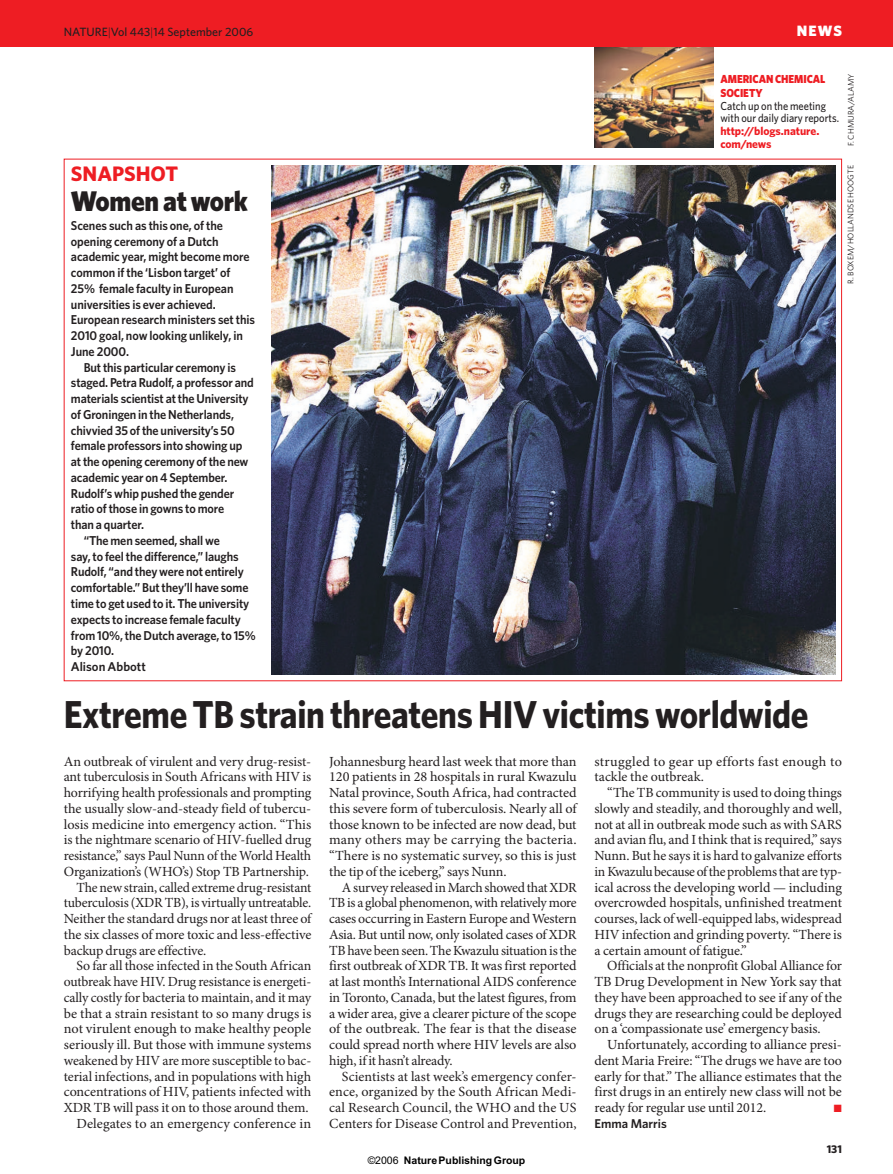
<style>
.page{position:relative;width:893px;height:1174px;background:#fff}
.page>*{position:absolute;margin:0;border:0;box-sizing:border-box;transform-origin:0 0}
.t1{font:700 39px "Whitney";letter-spacing:-.01em;color:#231f20;scale:.9 1}
.t2{font:900 28.5px "Whitney";letter-spacing:-.01em;color:#231f20;scale:.95 1}
.t3{font:700 21px "Whitney";color:#ee1d23}
.t4{font:900 15px "Whitney";color:#fff}
.t5{font:13.95px/15.8px "Minion Pro";letter-spacing:-.005em;color:#231f20;text-align:justify}
.t6{font:13.95px/15.8px "Minion Pro";letter-spacing:.015em;color:#231f20}
.t7{font:600 12.9px/15.8px "Whitney";letter-spacing:-.01em;color:#231f20;scale:.95 1}
.t8{font:600 12.75px "Whitney";color:#231f20}
.t9{font:500 12px "Whitney";color:#231f20}
.t10{font:500 11.7px/12.8px "Whitney";color:#231f20;scale:.9 1}
.t11{font:700 11.7px/12.8px "Whitney";letter-spacing:-.005em;color:#ee1d23}
.t12{font:900 11.7px/13.5px "Whitney";letter-spacing:-.005em;color:#ee1d23;scale:.9 1}
.t13{font:700 11.25px "Whitney";color:#231f20}
.t14{font:700 10.5px "Arial";color:#000}
.t15{font:10.5px "Zapf Dingbats";color:#ee1d23}
.t16{font:8.25px "Whitney";color:#231f20}
.s1{font-weight:300}
.s2{font-weight:400}
.s3{font-family:"Arial MT2";font-weight:400}
</style>
<div class="page">
<img style="left:271px;top:165px;width:565px;height:509px">
<img style="left:594px;top:47px;width:120px;height:100px">
<div style="left:0;top:0;width:893px;height:47px;background:#ee1d23"></div>
<p class="t9" style="left:64px;top:27px;width:191px">NATURE<span class="s1">|</span>Vol 443<span class="s1">|</span>14 September 2006</p>
<p class="t4" style="left:797px;top:25px;width:47px">NEWS</p>
<h3 class="t3" style="left:71px;top:165px;width:109px">SNAPSHOT</h3>
<h2 class="t2" style="left:71px;top:190px;width:188px">Women at work</h2>
<p class="t7" style="left:71px;top:218px;width:195px">Scenes such as this one, of the opening ceremony of a Dutch academic year, might become more common if the ‘Lisbon target’ of<br>25% female faculty in European universities is ever achieved.<br>European research ministers set this<br>2010 goal, now looking unlikely, in<br>June 2000.</p>
<p class="t7" style="left:84px;top:360px;width:162px">But this particular ceremony is</p>
<p class="t7" style="left:71px;top:376px;width:194px">staged. Petra Rudolf, a professor and</p>
<p class="t7" style="left:71px;top:392px;width:189px">materials scientist at the University</p>
<p class="t7" style="left:71px;top:407px;width:173px">of Groningen in the Netherlands,</p>
<p class="t7" style="left:71px;top:423px;width:174px">chivvied 35 of the university’s 50</p>
<p class="t7" style="left:71px;top:439px;width:182px">female professors into showing up</p>
<p class="t7" style="left:71px;top:455px;width:188px">at the opening ceremony of the new</p>
<p class="t7" style="left:71px;top:470px;width:166px">academic year on 4 September.</p>
<p class="t7" style="left:71px;top:486px;width:173px">Rudolf’s whip pushed the gender</p>
<p class="t7" style="left:71px;top:502px;width:163px">ratio of those in gowns to more</p>
<p class="t7" style="left:71px;top:518px;width:78px">than a quarter.</p>
<p class="t7" style="left:84px;top:533px;width:145px">“The men seemed, shall we</p>
<p class="t7" style="left:71px;top:549px;width:178px">say, to feel the difference,” laughs</p>
<p class="t7" style="left:71px;top:565px;width:184px">Rudolf, “and they were not entirely</p>
<p class="t7" style="left:71px;top:581px;width:188px">comfortable.” But they’ll have some</p>
<p class="t7" style="left:71px;top:596px;width:189px">time to get used to it. The university</p>
<p class="t7" style="left:71px;top:612px;width:180px">expects to increase female faculty</p>
<p class="t7" style="left:71px;top:628px;width:196px">from 10%, the Dutch average, to 15%</p>
<p class="t7" style="left:71px;top:644px;width:47px">by 2010.</p>
<p class="t8" style="left:71px;top:662px;width:76px">Alison Abbott</p>
<p class="t12" style="left:720px;top:73px;width:118px">AMERICAN CHEMICAL<br>SOCIETY</p>
<p class="t10" style="left:720px;top:100px;width:133px">Catch up on the meeting with our daily diary reports.</p>
<p class="t11" style="left:720px;top:126px;width:100px">http://blogs.nature. com/news</p>
<p class="t16" style="left:848px;top:146px;width:74px;rotate:-90deg">F. CHMURA/ALAMY</p>
<p class="t16" style="left:847px;top:284px;width:120px;rotate:-90deg">R. BOXEM/HOLLANDSE HOOGTE</p>
<h1 class="t1" style="left:64px;top:700px;width:829px">Extreme TB strain threatens HIV victims worldwide</h1>
<p class="t5" style="left:64px;top:754px;width:249px">An outbreak of virulent and very drug-resist-</p>
<p class="t5" style="left:64px;top:770px;width:249px">ant tuberculosis in South Africans with HIV is</p>
<p class="t5" style="left:64px;top:786px;width:249px">horrifying health professionals and prompting</p>
<p class="t5" style="left:64px;top:801px;width:249px">the usually slow-and-steady field of tubercu-</p>
<p class="t5" style="left:64px;top:817px;width:249px">losis medicine into emergency action. “This</p>
<p class="t5" style="left:64px;top:833px;width:249px">is the nightmare scenario of HIV-fuelled drug</p>
<p class="t5" style="left:64px;top:849px;width:249px">resistance,” says Paul Nunn of the World Health</p>
<p class="t5" style="left:64px;top:864px;width:247px">Organization’s (WHO’s) Stop TB Partnership.</p>
<p class="t5" style="left:77px;top:880px;width:236px">The new strain, called extreme drug-resistant</p>
<p class="t5" style="left:64px;top:896px;width:249px">tuberculosis (XDR TB), is virtually untreatable.</p>
<p class="t5" style="left:64px;top:912px;width:249px">Neither the standard drugs nor at least three of</p>
<p class="t5" style="left:64px;top:927px;width:249px">the six classes of more toxic and less-effective</p>
<p class="t5" style="left:64px;top:943px;width:144px">backup drugs are effective.</p>
<p class="t5" style="left:77px;top:959px;width:236px">So far all those infected in the South African</p>
<p class="t5" style="left:64px;top:975px;width:249px">outbreak have HIV. Drug resistance is energeti-</p>
<p class="t5" style="left:64px;top:990px;width:249px">cally costly for bacteria to maintain, and it may</p>
<p class="t5" style="left:64px;top:1006px;width:249px">be that a strain resistant to so many drugs is</p>
<p class="t5" style="left:64px;top:1022px;width:249px">not virulent enough to make healthy people</p>
<p class="t5" style="left:64px;top:1038px;width:249px">seriously ill. But those with immune systems</p>
<p class="t5" style="left:64px;top:1053px;width:249px">weakened by HIV are more susceptible to bac-</p>
<p class="t5" style="left:64px;top:1069px;width:249px">terial infections, and in populations with high</p>
<p class="t5" style="left:64px;top:1085px;width:249px">concentrations of HIV, patients infected with</p>
<p class="t5" style="left:64px;top:1101px;width:246px">XDR TB will pass it on to those around them.</p>
<p class="t5" style="left:77px;top:1116px;width:236px">Delegates to an emergency conference in</p>
<p class="t5" style="left:329px;top:754px;width:249px">Johannesburg heard last week that more than 120 patients in 28 hospitals in rural Kwazulu Natal province, South Africa, had contracted this severe form of tuberculosis. Nearly all of those known to be infected are now dead, but many others may be carrying the bacteria. “There is no systematic survey, so this is just the tip of the iceberg,” says Nunn.</p>
<p class="t5" style="left:329px;top:880px;width:249px;text-indent:13px">A survey released in March showed that XDR TB is a global phenomenon, with relatively more cases occurring in Eastern Europe and Western Asia. But until now, only isolated cases of XDR TB have been seen.The Kwazulu situation is the first outbreak of XDR TB. It was first reported at last month’s International AIDS conference in Toronto, Canada, but the latest figures, from a wider area, give a clearer picture of the scope of the outbreak. The fear is that the disease could spread north where HIV levels are also high, if it hasn’t already.</p>
<p class="t5" style="left:329px;top:1069px;width:249px;text-indent:13px">Scientists at last week’s emergency confer&shy;ence, organized by the South African Medi&shy;cal Research Council, the WHO and the US Centers for Disease Control and Prevention,</p>
<p class="t6" style="left:594px;top:754px;width:249px">struggled to gear up efforts fast enough to tackle the outbreak.</p>
<p class="t5" style="left:594px;top:786px;width:249px;text-indent:13px">“The TB community is used to doing things slowly and steadily, and thoroughly and well, not at all in outbreak mode such as with SARS and avian flu, and I think that is required,” says Nunn. But he says it is hard to galvanize efforts in Kwazulu because of the problems that are typ&shy;ical across the developing world — including overcrowded hospitals, unfinished treatment courses, lack of well-equipped labs, widespread HIV infection and grinding poverty. “There is a certain amount of fatigue.”</p>
<p class="t5" style="left:594px;top:959px;width:249px;text-indent:13px">Officials at the nonprofit Global Alliance for TB Drug Development in New York say that they have been approached to see if any of the drugs they are researching could be deployed on a ‘compassionate use’ emergency basis.</p>
<p class="t5" style="left:594px;top:1038px;width:249px;text-indent:13px">Unfortunately, according to alliance presi&shy;dent Maria Freire: “The drugs we have are too early for that.” The alliance estimates that the first drugs in an entirely new class will not be ready for regular use until 2012.</p>
<p class="t15" style="left:834px;top:1103px;width:9px">■</p>
<p class="t8" style="left:594px;top:1118px;width:74px">Emma Marris</p>
<p class="t14" style="left:368px;top:1154px;width:159px"><span class="s2">©200</span><span class="s3">6</span> NaturePublishingGroup</p>
<p class="t13" style="left:827px;top:1144px;width:17px">131</p>
</div>
